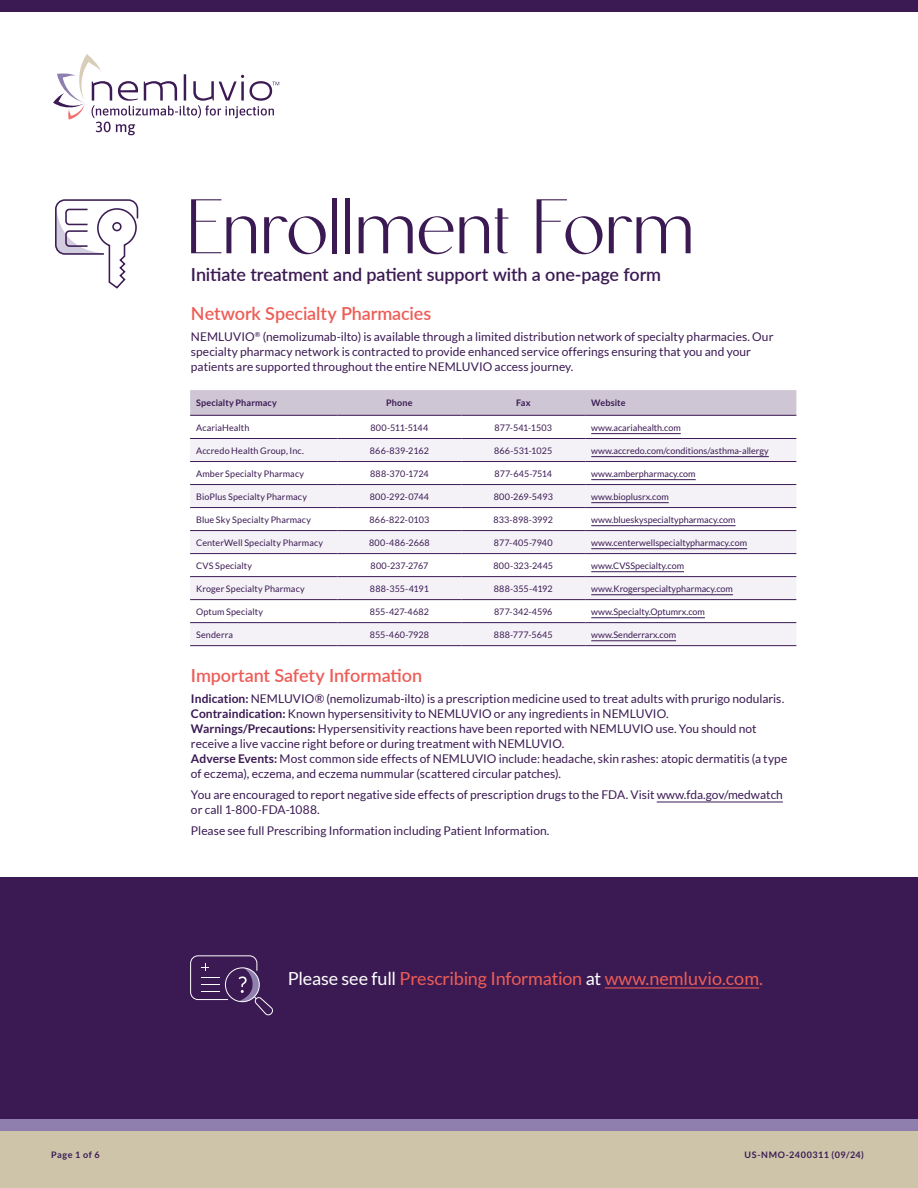
<style>
.page{position:relative;width:918px;height:1188px;background:#fff}
.page>*{position:absolute;margin:0;border:0;box-sizing:border-box;transform-origin:0 0}
.t1{font:84px "Moneta Sans";letter-spacing:-.015em;color:#3b1a53}
.t2{font:18px "Lato";letter-spacing:-.01em;color:#ed5d57}
.t3{font:600 18px "Lato";letter-spacing:-.005em;color:#ed5d57}
.t4{font:600 18px "Lato";letter-spacing:-.005em;color:#3b1a53}
.t5{font:12px/15px "Lato";color:#3b1a53}
.t6{font:9px "Lato";color:#3b1a53}
.t7{font:700 9px "Lato";letter-spacing:.015em;color:#3b1a53}
.t8{font:9px "Lato";letter-spacing:.02em;color:#3b1a53}
.t9{font:700 9px "Lato";letter-spacing:.065em;color:#3b1a53}
.t10{font:9px "Lato";letter-spacing:-.025em;color:#3b1a53}
.s1{font-weight:700}
.s2{color:#fff}
</style>
<div class="page">
<div style="left:0;top:878px;width:918px;height:256px;background:#3b1a53"></div>
<hr style="left:657px;top:802px;width:126px;height:1px;background:#3b1a53">
<div style="left:0;top:1125px;width:918px;height:63px;background:#cdc4aa"></div>
<div style="left:0;top:0;width:918px;height:12px;background:#3b1a53"></div>
<div style="left:0;top:1119px;width:918px;height:12px;background:#8e7fae"></div>
<svg style="left:190px;top:955px;width:83px;height:60px"></svg>
<svg style="left:55px;top:199px;width:84px;height:90px"></svg>
<div style="left:190px;top:390px;width:606px;height:25px;background:#cec6d4"></div>
<svg style="left:190px;top:439px;width:606px;height:206px;fill:#f4f2f7"></svg>
<hr style="left:190px;top:438px;width:148px;height:1px;background:#3b1a53">
<hr style="left:338px;top:438px;width:123px;height:1px;background:#3b1a53">
<hr style="left:461px;top:438px;width:124px;height:1px;background:#3b1a53">
<hr style="left:585px;top:438px;width:211px;height:1px;background:#3b1a53">
<hr style="left:190px;top:461px;width:148px;height:1px;background:#3b1a53">
<hr style="left:338px;top:461px;width:123px;height:1px;background:#3b1a53">
<hr style="left:461px;top:461px;width:124px;height:1px;background:#3b1a53">
<hr style="left:585px;top:461px;width:211px;height:1px;background:#3b1a53">
<hr style="left:190px;top:484px;width:148px;height:1px;background:#3b1a53">
<hr style="left:338px;top:484px;width:123px;height:1px;background:#3b1a53">
<hr style="left:461px;top:484px;width:124px;height:1px;background:#3b1a53">
<hr style="left:585px;top:484px;width:211px;height:1px;background:#3b1a53">
<hr style="left:190px;top:507px;width:148px;height:1px;background:#3b1a53">
<hr style="left:338px;top:507px;width:123px;height:1px;background:#3b1a53">
<hr style="left:461px;top:507px;width:124px;height:1px;background:#3b1a53">
<hr style="left:585px;top:507px;width:211px;height:1px;background:#3b1a53">
<hr style="left:190px;top:530px;width:148px;height:1px;background:#3b1a53">
<hr style="left:338px;top:530px;width:123px;height:1px;background:#3b1a53">
<hr style="left:461px;top:530px;width:124px;height:1px;background:#3b1a53">
<hr style="left:585px;top:530px;width:211px;height:1px;background:#3b1a53">
<hr style="left:190px;top:553px;width:148px;height:1px;background:#3b1a53">
<hr style="left:338px;top:553px;width:123px;height:1px;background:#3b1a53">
<hr style="left:461px;top:553px;width:124px;height:1px;background:#3b1a53">
<hr style="left:585px;top:553px;width:211px;height:1px;background:#3b1a53">
<hr style="left:190px;top:576px;width:148px;height:1px;background:#3b1a53">
<hr style="left:338px;top:576px;width:123px;height:1px;background:#3b1a53">
<hr style="left:461px;top:576px;width:124px;height:1px;background:#3b1a53">
<hr style="left:585px;top:576px;width:211px;height:1px;background:#3b1a53">
<hr style="left:190px;top:599px;width:148px;height:1px;background:#3b1a53">
<hr style="left:338px;top:599px;width:123px;height:1px;background:#3b1a53">
<hr style="left:461px;top:599px;width:124px;height:1px;background:#3b1a53">
<hr style="left:585px;top:599px;width:211px;height:1px;background:#3b1a53">
<hr style="left:190px;top:622px;width:148px;height:1px;background:#3b1a53">
<hr style="left:338px;top:622px;width:123px;height:1px;background:#3b1a53">
<hr style="left:461px;top:622px;width:124px;height:1px;background:#3b1a53">
<hr style="left:585px;top:622px;width:211px;height:1px;background:#3b1a53">
<hr style="left:190px;top:645px;width:148px;height:1px;background:#3b1a53">
<hr style="left:338px;top:645px;width:123px;height:1px;background:#3b1a53">
<hr style="left:461px;top:645px;width:124px;height:1px;background:#3b1a53">
<hr style="left:585px;top:645px;width:211px;height:1px;background:#3b1a53">
<hr style="left:190px;top:415px;width:148px;height:1px;background:#3b1a53">
<hr style="left:338px;top:415px;width:123px;height:1px;background:#3b1a53">
<hr style="left:461px;top:415px;width:124px;height:1px;background:#3b1a53">
<hr style="left:585px;top:415px;width:211px;height:1px;background:#3b1a53">
<hr style="left:591px;top:433px;width:90px;height:1px;background:#3b1a53">
<hr style="left:591px;top:456px;width:178px;height:1px;background:#3b1a53">
<hr style="left:591px;top:479px;width:105px;height:1px;background:#3b1a53">
<hr style="left:591px;top:502px;width:78px;height:1px;background:#3b1a53">
<hr style="left:591px;top:525px;width:145px;height:1px;background:#3b1a53">
<hr style="left:591px;top:548px;width:156px;height:1px;background:#3b1a53">
<hr style="left:591px;top:571px;width:93px;height:1px;background:#3b1a53">
<hr style="left:591px;top:594px;width:142px;height:1px;background:#3b1a53">
<hr style="left:591px;top:617px;width:114px;height:1px;background:#3b1a53">
<hr style="left:591px;top:640px;width:85px;height:1px;background:#3b1a53">
<svg style="left:53px;top:54px;width:226px;height:81px"></svg>
<hr style="left:605px;top:987px;width:154px;height:1px;background:#ed5d57">
<h1 class="t1" style="left:186px;top:185px;width:510px">Enrollment Form</h1>
<h2 class="t4" style="left:191px;top:261px;width:472px">Initiate treatment and patient support with a one-page form</h2>
<h2 class="t3" style="left:191px;top:300px;width:242px">Network Specialty Pharmacies</h2>
<p class="t5" style="left:191px;top:329px;width:584px">NEMLUVIO<sup>®</sup> (nemolizumab-ilto) is available through a limited distribution network of specialty pharmacies. Our specialty pharmacy network is contracted to provide enhanced service offerings ensuring that you and your patients are supported throughout the entire NEMLUVIO access journey.</p>
<p class="t7" style="left:196px;top:398px;width:82px">Specialty Pharmacy</p>
<p class="t7" style="left:386px;top:398px;width:28px">Phone</p>
<p class="t7" style="left:516px;top:398px;width:16px">Fax</p>
<p class="t7" style="left:591px;top:398px;width:36px">Website</p>
<p class="t6" style="left:196px;top:422px;width:55px">AcariaHealth</p>
<p class="t10" style="left:370px;top:422px;width:60px">800-511-5144</p>
<p class="t8" style="left:495px;top:422px;width:59px">877-541-1503</p>
<p class="t6" style="left:591px;top:422px;width:91px">www.acariahealth.com</p>
<p class="t6" style="left:196px;top:445px;width:109px">Accredo Health Group, Inc.</p>
<p class="t6" style="left:370px;top:445px;width:60px">866-839-2162</p>
<p class="t6" style="left:494px;top:445px;width:60px">866-531-1025</p>
<p class="t6" style="left:591px;top:445px;width:179px">www.accredo.com/conditions/asthma-allergy</p>
<p class="t6" style="left:196px;top:468px;width:110px">Amber Specialty Pharmacy</p>
<p class="t6" style="left:370px;top:468px;width:60px">888-370-1724</p>
<p class="t6" style="left:495px;top:468px;width:59px">877-645-7514</p>
<p class="t6" style="left:591px;top:468px;width:106px">www.amberpharmacy.com</p>
<p class="t6" style="left:196px;top:491px;width:112px">BioPlus Specialty Pharmacy</p>
<p class="t6" style="left:370px;top:491px;width:61px">800-292-0744</p>
<p class="t6" style="left:494px;top:491px;width:61px">800-269-5493</p>
<p class="t6" style="left:591px;top:491px;width:79px">www.bioplusrx.com</p>
<p class="t6" style="left:196px;top:514px;width:116px">Blue Sky Specialty Pharmacy</p>
<p class="t6" style="left:370px;top:514px;width:61px">866-822-0103</p>
<p class="t6" style="left:493px;top:514px;width:61px">833-898-3992</p>
<p class="t6" style="left:591px;top:514px;width:146px">www.blueskyspecialtypharmacy.com</p>
<p class="t6" style="left:196px;top:537px;width:129px">CenterWell Specialty Pharmacy</p>
<p class="t8" style="left:369px;top:537px;width:62px">800-486-2668</p>
<p class="t6" style="left:494px;top:537px;width:60px">877-405-7940</p>
<p class="t6" style="left:591px;top:537px;width:157px">www.centerwellspecialtypharmacy.com</p>
<p class="t6" style="left:196px;top:560px;width:57px">CVS Specialty</p>
<p class="t6" style="left:370px;top:560px;width:59px">800-237-2767</p>
<p class="t6" style="left:493px;top:560px;width:61px">800-323-2445</p>
<p class="t6" style="left:591px;top:560px;width:94px">www.CVSSpecialty.com</p>
<p class="t6" style="left:196px;top:583px;width:110px">Kroger Specialty Pharmacy</p>
<p class="t6" style="left:370px;top:583px;width:60px">888-355-4191</p>
<p class="t6" style="left:494px;top:583px;width:61px">888-355-4192</p>
<p class="t6" style="left:591px;top:583px;width:143px">www.Krogerspecialtypharmacy.com</p>
<p class="t6" style="left:196px;top:606px;width:68px">Optum Specialty</p>
<p class="t6" style="left:370px;top:606px;width:61px">855-427-4682</p>
<p class="t6" style="left:494px;top:606px;width:60px">877-342-4596</p>
<p class="t6" style="left:591px;top:606px;width:115px">www.Specialty.Optumrx.com</p>
<p class="t6" style="left:196px;top:629px;width:38px">Senderra</p>
<p class="t6" style="left:370px;top:629px;width:61px">855-460-7928</p>
<p class="t8" style="left:494px;top:629px;width:60px">888-777-5645</p>
<p class="t6" style="left:591px;top:629px;width:86px">www.Senderrarx.com</p>
<h2 class="t3" style="left:191px;top:662px;width:233px">Important Safety Information</h2>
<p class="t5" style="left:191px;top:691px;width:598px"><span class="s1">Indication:</span> NEMLUVIO® (nemolizumab-ilto) is a prescription medicine used to treat adults with prurigo nodularis.<br><span class="s1">Contraindication:</span> Known hypersensitivity to NEMLUVIO or any ingredients in NEMLUVIO.<br><span class="s1">Warnings/Precautions:</span> Hypersensitivity reactions have been reported with NEMLUVIO use. You should not receive a live vaccine right before or during treatment with NEMLUVIO.<br><span class="s1">Adverse Events:</span> Most common side effects of NEMLUVIO include: headache, skin rashes: atopic dermatitis (a type of eczema), eczema, and eczema nummular (scattered circular patches).</p>
<p class="t5" style="left:191px;top:787px;width:593px">You are encouraged to report negative side effects of prescription drugs to the FDA. Visit www.fda.gov/medwatch or call 1-800-FDA-1088.</p>
<p class="t5" style="left:191px;top:823px;width:360px">Please see full Prescribing Information including Patient Information.</p>
<h2 class="t2" style="left:288px;top:968px;width:477px"><span class="s2">Please see full</span> Prescribing Information <span class="s2">at</span> www.nemluvio.com.</h2>
<p class="t7" style="left:51px;top:1150px;width:50px">Page 1 of 6</p>
<p class="t9" style="left:745px;top:1150px;width:121px">US-NMO-2400311 (09/24)</p>
</div>
